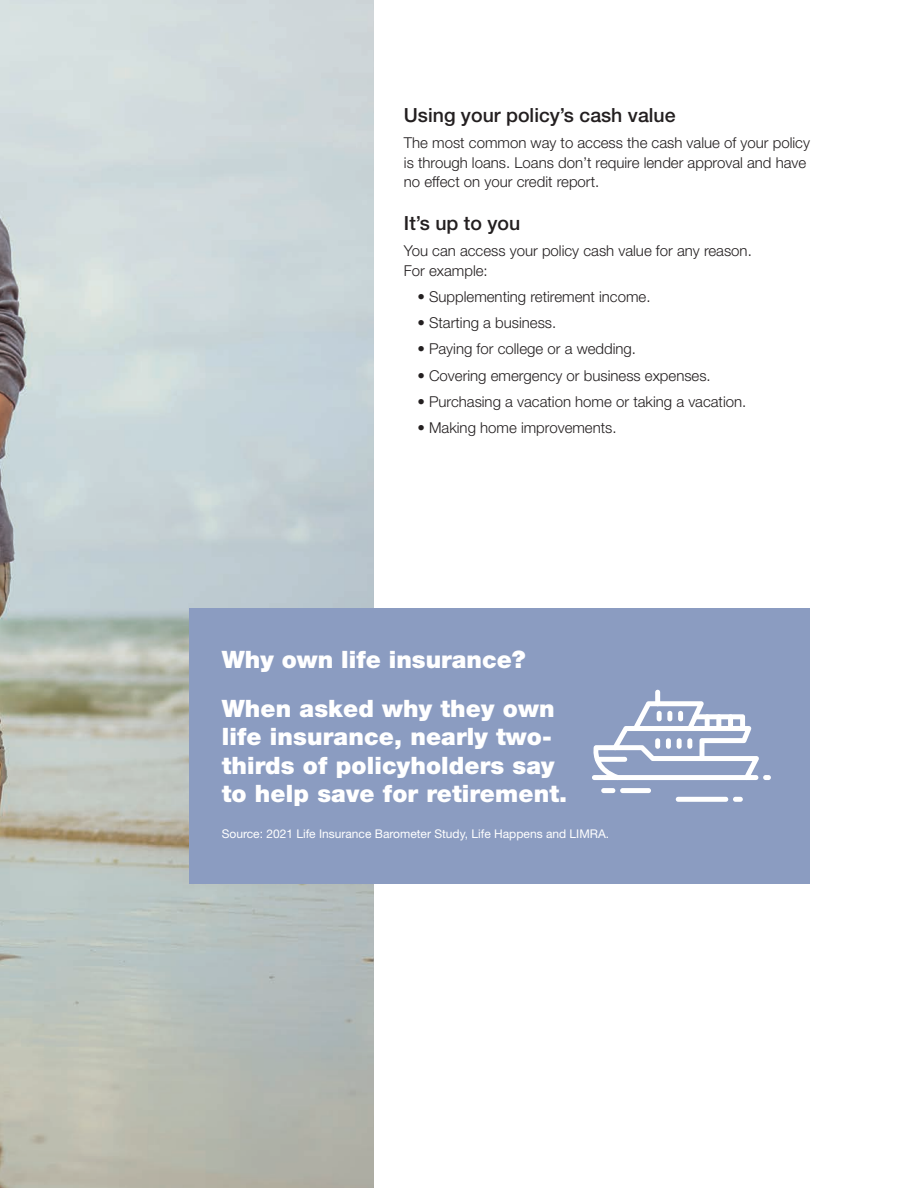
<style>
.page{position:relative;width:918px;height:1188px;background:#fff}
.page>*{position:absolute;margin:0;border:0;box-sizing:border-box;transform-origin:0 0}
.subhead{font:900 24px/28.5px "Helvetica Neue LT Std";letter-spacing:.005em;color:#fff}
.subhead-2{font:500 19.5px "Helvetica Neue LT Std";color:#231f20}
.Body_copy_10{font:300 15px/19.5px "Helvetica Neue LT Std";color:#231f20}
.disclosure{font:12px "Helvetica Neue LT Std";color:#fff}
</style>
<div class="page">
<img style="left:0;top:0;width:374px;height:1188px">
<div style="left:189px;top:608px;width:621px;height:276px;background:#8b9cc1"></div>
<div style="left:763px;top:775px;width:8px;height:5px;background:#fff;border-radius:2px"></div>
<div style="left:601px;top:788px;width:14px;height:5px;background:#fff;border-radius:2px"></div>
<div style="left:620px;top:788px;width:31px;height:5px;background:#fff;border-radius:2px"></div>
<div style="left:676px;top:797px;width:52px;height:5px;background:#fff;border-radius:2px"></div>
<div style="left:733px;top:797px;width:10px;height:5px;background:#fff;border-radius:2px"></div>
<div style="left:655px;top:690px;width:5px;height:16px;background:#fff;border-radius:2px"></div>
<svg style="left:592px;top:701px;width:167px;height:79px"></svg>
<p class="subhead-2" style="left:404px;top:103px;width:273px">Using your policy’s cash value</p>
<p class="Body_copy_10" style="left:404px;top:133px;width:408px">The most common way to access the cash value of your policy is through loans. Loans don’t require lender approval and have no effect on your credit report.</p>
<p class="subhead-2" style="left:404px;top:211px;width:118px">It’s up to you</p>
<p class="Body_copy_10" style="left:404px;top:241px;width:349px">You can access your policy cash value for any reason.<br>For example:</p>
<p class="Body_copy_10" style="left:417px;top:287px;width:235px">• Supplementing retirement income.</p>
<p class="Body_copy_10" style="left:417px;top:313px;width:140px">• Starting a business.</p>
<p class="Body_copy_10" style="left:417px;top:339px;width:220px">• Paying for college or a wedding.</p>
<p class="Body_copy_10" style="left:417px;top:365px;width:295px">• Covering emergency or business expenses.</p>
<p class="Body_copy_10" style="left:417px;top:392px;width:331px">• Purchasing a vacation home or taking a vacation.</p>
<p class="Body_copy_10" style="left:417px;top:418px;width:201px">• Making home improvements.</p>
<p class="subhead" style="left:222px;top:645px;width:306px">Why own life insurance?</p>
<p class="subhead" style="left:222px;top:694px;width:347px">When asked why they own life insurance, nearly two&shy;thirds of policyholders say to help save for retirement.</p>
<p class="disclosure" style="left:222px;top:826px;width:389px">Source: 2021 Life Insurance Barometer Study, Life Happens and LIMRA.</p>
</div>
